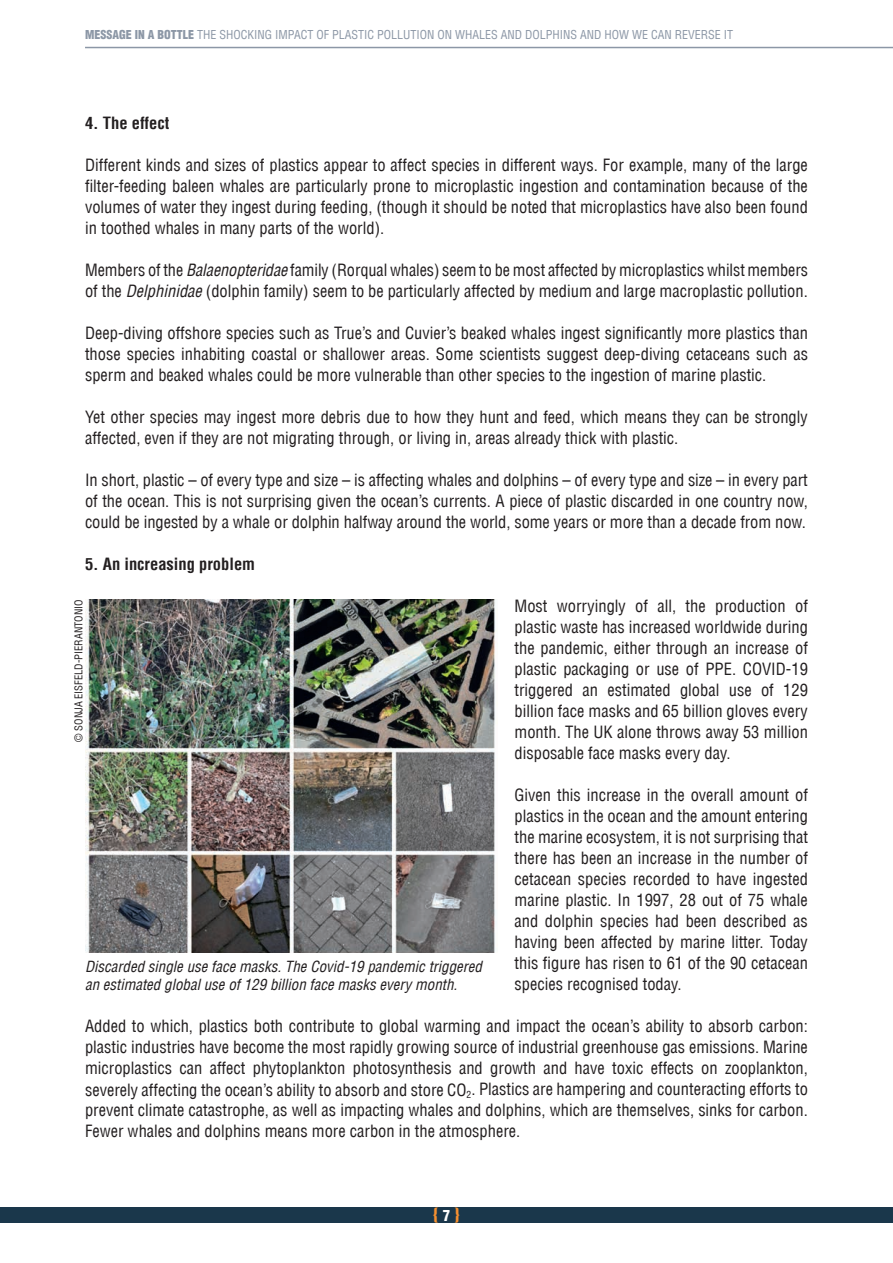
<style>
.page{position:relative;width:893px;height:1263px;background:#fff}
.page>*{position:absolute;margin:0;border:0;box-sizing:border-box;transform-origin:0 0}
.t1{font:900 condensed 18px "Helvetica LT";color:#f69030}
.t2{font:condensed 16.5px/21px "Helvetica LT";color:#231f20;text-align:justify}
.t3{font:700 condensed 16.5px "Helvetica LT";color:#231f20}
.t4{font:italic condensed 15px/18px "Helvetica LT";color:#231f20}
.t5{font:condensed 12px "Helvetica LT";color:#8c97a6}
.t6{font:condensed 10.5px "Helvetica LT";color:#231f20}
.s1{font-weight:900}
.s2{font-style:italic}
.s3{font-size:15px;color:#fff}
</style>
<div class="page">
<div style="left:0;top:1208px;width:893px;height:15px;background:#1a374b"></div>
<hr style="left:85px;top:47px;width:808px;height:1px;background:#8c97a6">
<img style="left:85px;top:600px;width:412px;height:352px">
<p class="t5" style="left:85px;top:27px;width:649px"><span class="s1">MESSAGE IN A BOTTLE</span> THE SHOCKING IMPACT OF PLASTIC POLLUTION ON WHALES AND DOLPHINS AND HOW WE CAN REVERSE IT</p>
<p class="t3" style="left:85px;top:113px;width:86px">4. The effect</p>
<p class="t2" style="left:85px;top:155px;width:724px">Different kinds and sizes of plastics appear to affect species in different ways. For example, many of the large filter-feeding baleen whales are particularly prone to microplastic ingestion and contamination because of the volumes of water they ingest during feeding, (though it should be noted that microplastics have also been found in toothed whales in many parts of the world).</p>
<p class="t2" style="left:85px;top:260px;width:724px">Members of the <span class="s2">Balaenopteridae</span> family (Rorqual whales) seem to be most affected by microplastics whilst members of the <span class="s2">Delphinidae</span> (dolphin family) seem to be particularly affected by medium and large macroplastic pollution.</p>
<p class="t2" style="left:85px;top:323px;width:724px">Deep-diving offshore species such as True’s and Cuvier’s beaked whales ingest significantly more plastics than those species inhabiting coastal or shallower areas. Some scientists suggest deep-diving cetaceans such as sperm and beaked whales could be more vulnerable than other species to the ingestion of marine plastic.</p>
<p class="t2" style="left:85px;top:407px;width:724px">Yet other species may ingest more debris due to how they hunt and feed, which means they can be strongly affected, even if they are not migrating through, or living in, areas already thick with plastic.</p>
<p class="t2" style="left:85px;top:470px;width:724px">In short, plastic – of every type and size – is affecting whales and dolphins – of every type and size – in every part of the ocean. This is not surprising given the ocean’s currents. A piece of plastic discarded in one country now, could be ingested by a whale or dolphin halfway around the world, some years or more than a decade from now.</p>
<p class="t3" style="left:85px;top:554px;width:172px">5. An increasing problem</p>
<p class="t2" style="left:514px;top:596px;width:295px">Most worryingly of all, the production of plastic waste has increased worldwide during the pandemic, either through an increase of plastic packaging or use of PPE. COVID-19 triggered an estimated global use of 129 billion face masks and 65 billion gloves every month. The UK alone throws away 53 million disposable face masks every day.</p>
<p class="t2" style="left:514px;top:785px;width:295px">Given this increase in the overall amount of plastics in the ocean and the amount entering the marine ecosystem, it is not surprising that there has been an increase in the number of cetacean species recorded to have ingested marine plastic. In 1997, 28 out of 75 whale and dolphin species had been described as having been affected by marine litter. Today this figure has risen to 61 of the 90 cetacean species recognised today.</p>
<p class="t2" style="left:85px;top:1016px;width:724px">Added to which, plastics both contribute to global warming and impact the ocean’s ability to absorb carbon: plastic industries have become the most rapidly growing source of industrial greenhouse gas emissions. Marine microplastics can affect phytoplankton photosynthesis and growth and have toxic effects on zooplankton, severely affecting the ocean’s ability to absorb and store CO<sub>2</sub>. Plastics are hampering and counteracting efforts to prevent climate catastrophe, as well as impacting whales and dolphins, which are themselves, sinks for carbon.<br>Fewer whales and dolphins means more carbon in the atmosphere.</p>
<p class="t6" style="left:72px;top:742px;width:143px;rotate:-90deg">© SONJA EISFELD-PIERANTONIO</p>
<p class="t4" style="left:85px;top:958px;width:398px">Discarded single use face masks. The Covid-19 pandemic triggered an estimated global use of 129 billion face masks every month.</p>
<p class="t1" style="left:433px;top:1203px;width:28px">{ <span class="s3">7</span> }</p>
</div>
